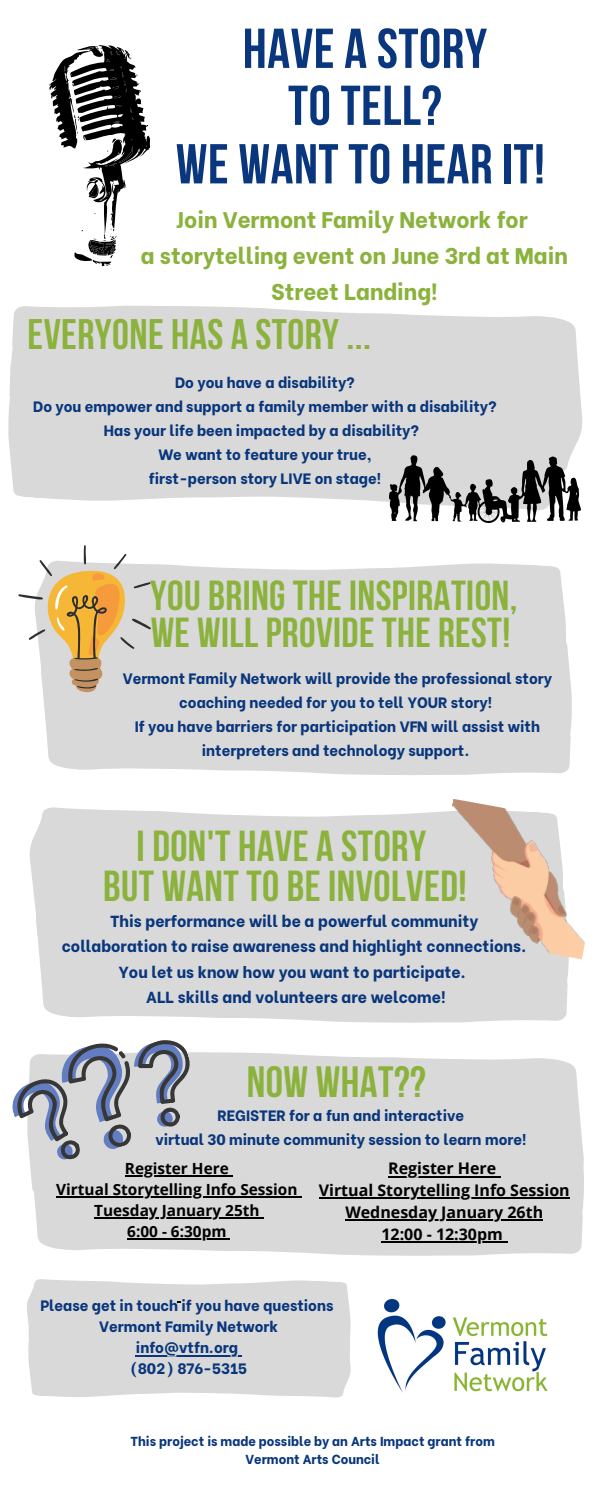
<style>
.page{position:relative;width:600px;height:1500px;background:#fff}
.page>*{position:absolute;margin:0;border:0;box-sizing:border-box;transform-origin:0 0}
.t1{font:700 56.1px "Bebas Neue";letter-spacing:.01em;color:#09367c}
.t2{font:700 43.6px "Bebas Neue";letter-spacing:.01em;color:#8bb23c}
.t3{font:700 43.2px "Bebas Neue";letter-spacing:.01em;color:#8bb23c}
.t4{font:700 42.6px "Bebas Neue";letter-spacing:.01em;color:#8bb23c}
.t5{font:700 41.8px "Bebas Neue";letter-spacing:.01em;color:#8bb23c}
.t6{font:800 22.5px/36px "Be Vietnam";color:#8bb23c;text-align:center}
.t7{font:800 16px/25.5px "Be Vietnam";color:#09367c;text-align:center}
.t8{font:700 16px "Open Sans";color:#000}
.t9{font:700 15.4px "Open Sans";color:#000}
.t10{font:800 15px/24px "Be Vietnam";color:#09367c;text-align:center}
.t11{font:800 13px "Be Vietnam";color:#09367c}
</style>
<div class="page">
<svg style="left:47px;top:737px;width:524px;height:38px;fill:#d9d9d9"></svg>
<div style="left:43px;top:563px;width:529px;height:174px;background:#d9d9d9"></div>
<svg style="left:38px;top:1239px;width:544px;height:17px;fill:#d9d9d9"></svg>
<div style="left:30px;top:1058px;width:554px;height:181px;background:#d9d9d9"></div>
<svg style="left:32px;top:1279px;width:316px;height:13px;fill:#d9d9d9"></svg>
<div style="left:27px;top:1292px;width:324px;height:106px;background:#d9d9d9"></div>
<svg style="left:13px;top:305px;width:570px;height:149px;fill:#d9d9d9"></svg>
<svg style="left:8px;top:319px;width:563px;height:204px;fill:#d9d9d9"></svg>
<svg style="left:49px;top:45px;width:101px;height:222px"></svg>
<img style="left:389px;top:455px;width:191px;height:67px">
<svg style="left:18px;top:545px;width:133px;height:147px"></svg>
<svg style="left:42px;top:984px;width:526px;height:74px;fill:#d9d9d9"></svg>
<div style="left:29px;top:807px;width:540px;height:177px;background:#d9d9d9"></div>
<img style="left:429px;top:799px;width:156px;height:160px">
<svg style="left:12px;top:1033px;width:189px;height:138px"></svg>
<hr style="left:136px;top:1355px;width:102px;height:1px;background:#09367c">
<img style="left:377px;top:1298px;width:171px;height:95px">
<hr style="left:125px;top:1175px;width:104px;height:2px;background:#000">
<hr style="left:56px;top:1196px;width:242px;height:2px;background:#000">
<hr style="left:94px;top:1217px;width:166px;height:2px;background:#000">
<hr style="left:127px;top:1238px;width:99px;height:2px;background:#000">
<hr style="left:388px;top:1176px;width:108px;height:1px;background:#000">
<hr style="left:319px;top:1198px;width:251px;height:1px;background:#000">
<hr style="left:345px;top:1219px;width:198px;height:2px;background:#000">
<hr style="left:381px;top:1241px;width:122px;height:2px;background:#000">
<p class="t1" style="left:243px;top:26px;width:246px">HAVE A STORY</p>
<p class="t1" style="left:288px;top:83px;width:155px">TO TELL?</p>
<p class="t1" style="left:176px;top:141px;width:370px">WE WANT TO HEAR IT!</p>
<p class="t6" style="left:176px;top:199px;width:353px">Join Vermont Family Network for</p>
<p class="t6" style="left:141px;top:235px;width:429px">a storytelling event on June 3rd at Main<br>Street Landing!</p>
<p class="t4" style="left:28px;top:317px;width:345px">EVERYONE HAS A STORY ...</p>
<p class="t10" style="left:175px;top:369px;width:181px">Do you have a disability?</p>
<p class="t10" style="left:33px;top:393px;width:465px">Do you empower and support a family member with a disability?</p>
<p class="t10" style="left:104px;top:417px;width:317px">Has your life been impacted by a disability?</p>
<p class="t10" style="left:158px;top:441px;width:215px">We want to feature your true,</p>
<p class="t10" style="left:149px;top:465px;width:234px">first-person story LIVE on stage!</p>
<p class="t5" style="left:150px;top:579px;width:369px">YOU BRING THE INSPIRATION,</p>
<p class="t5" style="left:151px;top:616px;width:361px">WE WILL PROVIDE THE REST!</p>
<p class="t10" style="left:123px;top:665px;width:431px">Vermont Family Network will provide the professional story coaching needed for you to tell YOUR story!</p>
<p class="t10" style="left:135px;top:713px;width:407px">If you have barriers for participation VFN will assist with interpreters and technology support.</p>
<p class="t3" style="left:137px;top:829px;width:291px">I DON'T HAVE A STORY</p>
<p class="t3" style="left:103px;top:868px;width:365px">BUT WANT TO BE INVOLVED!</p>
<p class="t7" style="left:62px;top:907px;width:466px">This performance will be a powerful community collaboration to raise awareness and highlight connections.</p>
<p class="t7" style="left:119px;top:958px;width:349px">You let us know how you want to participate.</p>
<p class="t7" style="left:146px;top:983px;width:301px">ALL skills and volunteers are welcome!</p>
<p class="t2" style="left:247px;top:1064px;width:181px">NOW WHAT??</p>
<p class="t10" style="left:218px;top:1102px;width:248px">REGISTER for a fun and interactive</p>
<p class="t10" style="left:155px;top:1126px;width:372px">virtual 30 minute community session to learn more!</p>
<p class="t9" style="left:125px;top:1157px;width:105px">Register Here</p>
<p class="t9" style="left:56px;top:1178px;width:243px">Virtual Storytelling Info Session</p>
<p class="t9" style="left:94px;top:1199px;width:167px">Tuesday January 25th</p>
<p class="t9" style="left:127px;top:1220px;width:101px">6:00 - 6:30pm</p>
<p class="t8" style="left:388px;top:1157px;width:110px">Register Here</p>
<p class="t8" style="left:319px;top:1179px;width:252px">Virtual Storytelling Info Session</p>
<p class="t8" style="left:345px;top:1201px;width:199px">Wednesday January 26th</p>
<p class="t8" style="left:381px;top:1222px;width:123px">12:00 - 12:30pm</p>
<p class="t10" style="left:41px;top:1292px;width:294px">Please get in touch if you have questions</p>
<p class="t10" style="left:99px;top:1313px;width:181px">Vermont Family Network</p>
<p class="t10" style="left:136px;top:1334px;width:104px">info@vtfn.org</p>
<p class="t10" style="left:130px;top:1355px;width:118px">(802) 876-5315</p>
<p class="t11" style="left:130px;top:1431px;width:366px">This project is made possible by an Arts Impact grant from</p>
<p class="t11" style="left:246px;top:1449px;width:136px">Vermont Arts Council</p>
</div>
